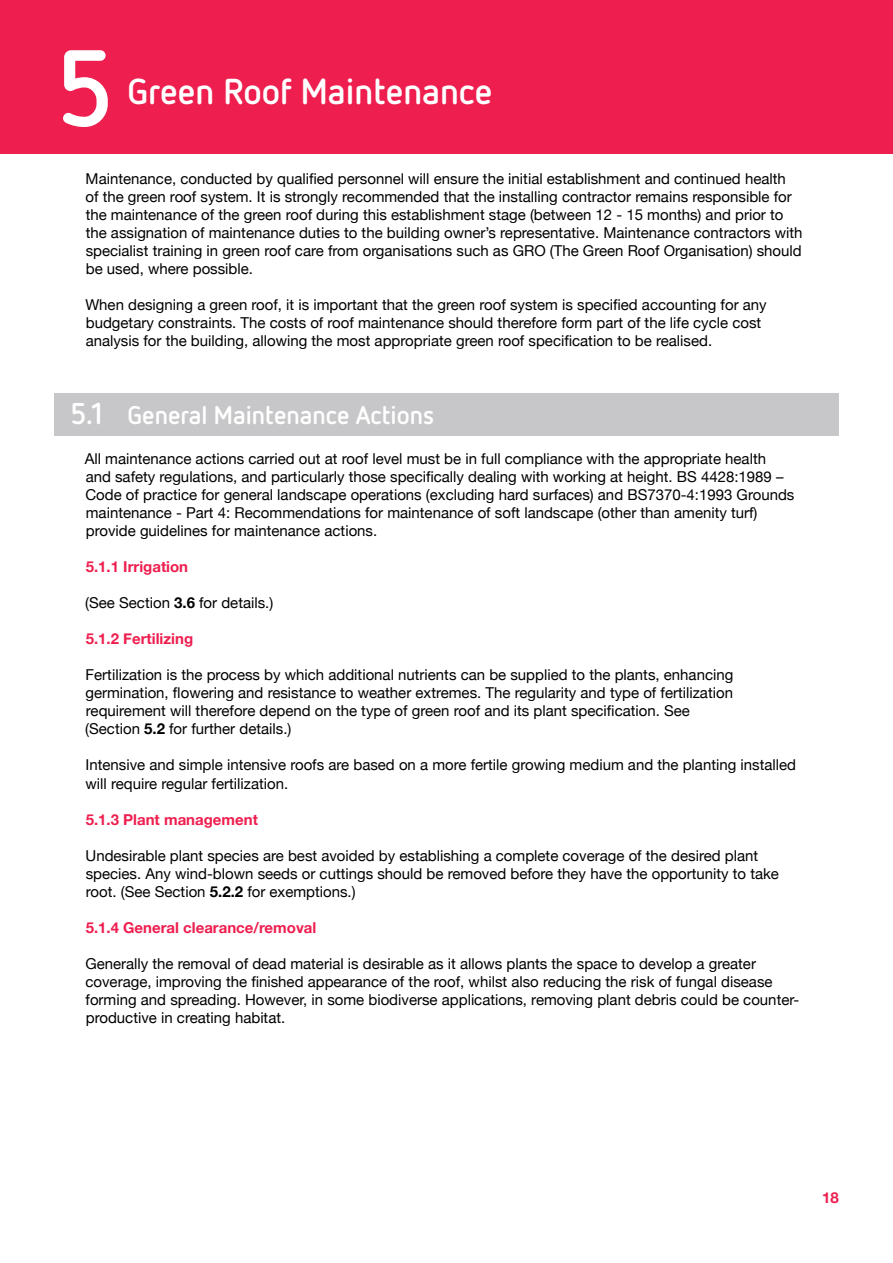
<style>
.page{position:relative;width:893px;height:1263px;background:#fff}
.page>*{position:absolute;margin:0;border:0;box-sizing:border-box;transform-origin:0 0}
.t1{font:700 108px "Netto OT";color:#fff}
.t2{font:700 36px "Netto OT";color:#fff}
.t3{font:700 25.5px "Netto OT";color:#fff}
.t4{font:15px/18px "Helvetica Neue";color:#000}
.t5{font:700 15px "Helvetica Neue";color:#ee1e4f}
.s1{font-size:30px}
.s2{font-weight:700}
</style>
<div class="page">
<div style="left:0;top:0;width:893px;height:153px;background:#ee1e4f"></div>
<div style="left:54px;top:394px;width:785px;height:42px;background:#c7c7c9"></div>
<h1 class="t1" style="left:57px;top:20px;width:58px">5</h1>
<h2 class="t2" style="left:128px;top:69px;width:366px">Green Roof Maintenance</h2>
<p class="t4" style="left:85px;top:170px;width:718px">Maintenance, conducted by qualified personnel will ensure the initial establishment and continued health<br>of the green roof system. It is strongly recommended that the installing contractor remains responsible for the maintenance of the green roof during this establishment stage (between 12 - 15 months) and prior to the assignation of maintenance duties to the building owner’s representative. Maintenance contractors with specialist training in green roof care from organisations such as GRO (The Green Roof Organisation) should be used, where possible.</p>
<p class="t4" style="left:85px;top:296px;width:683px">When designing a green roof, it is important that the green roof system is specified accounting for any budgetary constraints. The costs of roof maintenance should therefore form part of the life cycle cost analysis for the building, allowing the most appropriate green roof specification to be realised.</p>
<h3 class="t3" style="left:71px;top:398px;width:365px"><span class="s1">5.1</span> General Maintenance Actions</h3>
<p class="t4" style="left:85px;top:450px;width:711px">All maintenance actions carried out at roof level must be in full compliance with the appropriate health and safety regulations, and particularly those specifically dealing with working at height. BS 4428:1989 – Code of practice for general landscape operations (excluding hard surfaces) and BS7370-4:1993 Grounds maintenance - Part 4: Recommendations for maintenance of soft landscape (other than amenity turf) provide guidelines for maintenance actions.</p>
<p class="t5" style="left:86px;top:558px;width:104px">5.1.1 Irrigation</p>
<p class="t4" style="left:85px;top:594px;width:190px">(See Section <span class="s2">3.6</span> for details.)</p>
<p class="t5" style="left:86px;top:630px;width:109px">5.1.2 Fertilizing</p>
<p class="t4" style="left:85px;top:666px;width:649px">Fertilization is the process by which additional nutrients can be supplied to the plants, enhancing germination, flowering and resistance to weather extremes. The regularity and type of fertilization requirement will therefore depend on the type of green roof and its plant specification. See (Section <span class="s2">5.2</span> for further details.)</p>
<p class="t4" style="left:86px;top:756px;width:712px">Intensive and simple intensive roofs are based on a more fertile growing medium and the planting installed will require regular fertilization.</p>
<p class="t5" style="left:86px;top:810px;width:174px">5.1.3 Plant management</p>
<p class="t4" style="left:86px;top:846px;width:695px">Undesirable plant species are best avoided by establishing a complete coverage of the desired plant species. Any wind-blown seeds or cuttings should be removed before they have the opportunity to take root. (See Section <span class="s2">5.2.2</span> for exemptions.)</p>
<p class="t5" style="left:86px;top:918px;width:232px">5.1.4 General clearance/removal</p>
<p class="t4" style="left:85px;top:954px;width:716px">Generally the removal of dead material is desirable as it allows plants the space to develop a greater coverage, improving the finished appearance of the roof, whilst also reducing the risk of fungal disease forming and spreading. However, in some biodiverse applications, removing plant debris could be counter&shy;productive in creating habitat.</p>
<p class="t5" style="left:822px;top:1188px;width:18px">18</p>
</div>
